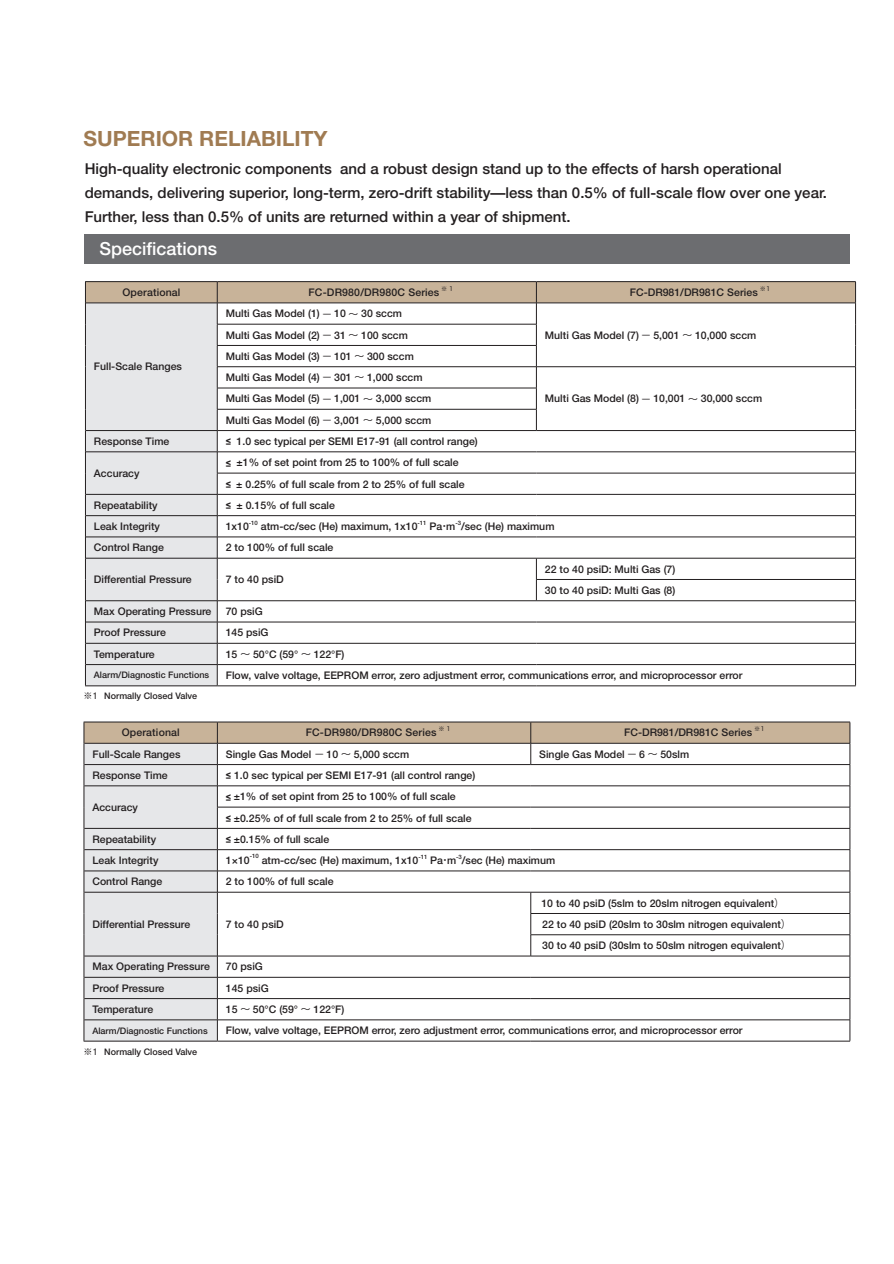
<style>
.page{position:relative;width:894px;height:1264px;background:#fff}
.page>*{position:absolute;margin:0;border:0;box-sizing:border-box;transform-origin:0 0}
.t1{font:700 21px "Helvetica Neue";color:#a07b52}
.t2{font:500 18px "Helvetica Neue";color:#fff}
.t3{font:500 15px/24px "Helvetica Neue";color:#231f20}
.t4{font:500 10.5px/21.3px "Helvetica Neue";color:#231f20}
.t5{font:500 9px "Helvetica Neue";color:#231f20}
.t6{font:6.15px "Shin Go Pro";color:#231f20}
.t7{font:500 6px "Helvetica Neue";color:#231f20}
.s1{font-family:"Gothic BBB Pro"}
.s2{font-family:"Copperplate Gothic";font-weight:700}
</style>
<div class="page">
<div style="left:84px;top:234px;width:765px;height:30px;background:#6c6d70"></div>
<svg style="left:85px;top:281px;width:771px;height:404px"></svg>
<hr style="left:85px;top:685px;width:132px;height:1px;background:#231f20">
<hr style="left:217px;top:685px;width:319px;height:1px;background:#231f20">
<hr style="left:536px;top:685px;width:319px;height:1px;background:#231f20">
<hr style="left:217px;top:1040px;width:313px;height:1px;background:#231f20">
<hr style="left:530px;top:1040px;width:319px;height:1px;background:#231f20">
<hr style="left:84px;top:721px;width:133px;height:1px;background:#231f20">
<hr style="left:217px;top:721px;width:313px;height:1px;background:#231f20">
<hr style="left:530px;top:721px;width:319px;height:1px;background:#231f20">
<svg style="left:84px;top:722px;width:766px;height:318px"></svg>
<hr style="left:84px;top:1040px;width:133px;height:1px;background:#231f20">
<p class="t1" style="left:84px;top:126px;width:245px">SUPERIOR RELIABILITY</p>
<p class="t3" style="left:85px;top:156px;width:743px">High-quality electronic components and a robust design stand up to the effects of harsh operational demands, delivering superior, long-term, zero-drift stability—less than 0.5% of full-scale flow over one year.<br>Further, less than 0.5% of units are returned within a year of shipment.</p>
<p class="t2" style="left:99px;top:238px;width:119px">Specifications</p>
<p class="t4" style="left:122px;top:281px;width:60px">Operational</p>
<p class="t4" style="left:308px;top:281px;width:132px">FC-DR980/DR980C Series</p>
<p class="t6" style="left:441px;top:284px;width:14px">※ 1</p>
<p class="t4" style="left:629px;top:281px;width:130px">FC-DR981/DR981C Series</p>
<p class="t6" style="left:759px;top:284px;width:13px">※１</p>
<p class="t4" style="left:94px;top:356px;width:89px">Full-Scale Ranges</p>
<p class="t4" style="left:226px;top:303px;width:184px">Multi Gas Model (1) <span class="s1">－</span> 10 <span class="s1">～</span> 30 sccm<br>Multi Gas Model (2) <span class="s1">－</span> 31 <span class="s1">～</span> 100 sccm</p>
<p class="t4" style="left:226px;top:345px;width:207px">Multi Gas Model (3) <span class="s1">－</span> 101 <span class="s1">～</span> 300 sccm<br>Multi Gas Model (4) <span class="s1">－</span> 301 <span class="s1">～</span> 1,000 sccm<br>Multi Gas Model (5) <span class="s1">－</span> 1,001 <span class="s1">～</span> 3,000 sccm</p>
<p class="t4" style="left:226px;top:409px;width:207px">Multi Gas Model (6) <span class="s1">－</span> 3,001 <span class="s1">～</span> 5,000 sccm</p>
<p class="t4" style="left:544px;top:324px;width:213px">Multi Gas Model (7) <span class="s1">－</span> 5,001 <span class="s1">～</span> 10,000 sccm</p>
<p class="t4" style="left:544px;top:388px;width:219px">Multi Gas Model (8) <span class="s1">－</span> 10,001 <span class="s1">～</span> 30,000 sccm</p>
<p class="t4" style="left:94px;top:430px;width:77px">Response Time</p>
<p class="t4" style="left:226px;top:430px;width:253px"><span class="s2">≤</span> 1.0 sec typical per SEMI E17-91 (all control range)</p>
<p class="t4" style="left:94px;top:462px;width:47px">Accuracy</p>
<p class="t4" style="left:226px;top:451px;width:240px"><span class="s2">≤</span> ±1% of set point from 25 to 100% of full scale <span class="s2">≤</span> ± 0.25% of full scale from 2 to 25% of full scale</p>
<p class="t4" style="left:94px;top:494px;width:65px">Repeatability</p>
<p class="t4" style="left:226px;top:494px;width:111px"><span class="s2">≤</span> ± 0.15% of full scale</p>
<p class="t4" style="left:94px;top:515px;width:67px">Leak Integrity</p>
<p class="t4" style="left:226px;top:515px;width:330px">1x10<sup>-10</sup> atm-cc/sec (He) maximum, 1x10<sup>-11</sup> Pa<span class="s1">・</span>m<sup>-3</sup>/sec (He) maximum</p>
<p class="t4" style="left:94px;top:536px;width:71px">Control Range</p>
<p class="t4" style="left:226px;top:536px;width:109px">2 to 100% of full scale</p>
<p class="t4" style="left:94px;top:568px;width:99px">Differential Pressure</p>
<p class="t4" style="left:226px;top:568px;width:59px">7 to 40 psiD</p>
<p class="t4" style="left:544px;top:558px;width:132px">22 to 40 psiD: Multi Gas (7)<br>30 to 40 psiD: Multi Gas (8)</p>
<p class="t4" style="left:94px;top:600px;width:119px">Max Operating Pressure</p>
<p class="t4" style="left:226px;top:600px;width:38px">70 psiG</p>
<p class="t4" style="left:94px;top:622px;width:73px">Proof Pressure</p>
<p class="t4" style="left:226px;top:622px;width:44px">145 psiG</p>
<p class="t4" style="left:94px;top:643px;width:62px">Temperature</p>
<p class="t4" style="left:226px;top:643px;width:120px">15 <span class="s1">～</span> 50°C (59° <span class="s1">～</span> 122°F)</p>
<p class="t5" style="left:94px;top:669px;width:117px">Alarm/Diagnostic Functions</p>
<p class="t4" style="left:226px;top:664px;width:518px">Flow, valve voltage, EEPROM error, zero adjustment error, communications error, and microprocessor error</p>
<p class="t5" style="left:84px;top:689px;width:115px"><span class="s1">※１</span> Normally Closed Valve</p>
<p class="t4" style="left:122px;top:721px;width:60px">Operational</p>
<p class="t4" style="left:306px;top:721px;width:132px">FC-DR980/DR980C Series</p>
<p class="t6" style="left:438px;top:724px;width:14px">※ 1</p>
<p class="t4" style="left:624px;top:721px;width:130px">FC-DR981/DR981C Series</p>
<p class="t6" style="left:754px;top:724px;width:13px">※１</p>
<p class="t4" style="left:92px;top:743px;width:89px">Full-Scale Ranges</p>
<p class="t4" style="left:226px;top:743px;width:185px">Single Gas Model <span class="s1">－</span> 10 <span class="s1">～</span> 5,000 sccm</p>
<p class="t4" style="left:539px;top:743px;width:151px">Single Gas Model <span class="s1">－</span> 6 <span class="s1">～</span> 50slm</p>
<p class="t4" style="left:92px;top:764px;width:77px">Response Time</p>
<p class="t4" style="left:226px;top:764px;width:251px"><span class="s2">≤</span> 1.0 sec typical per SEMI E17-91 (all control range)</p>
<p class="t4" style="left:92px;top:796px;width:47px">Accuracy</p>
<p class="t4" style="left:226px;top:785px;width:247px"><span class="s2">≤</span> ±1% of set opint from 25 to 100% of full scale<br><span class="s2">≤</span> ±0.25% of of full scale from 2 to 25% of full scale</p>
<p class="t4" style="left:92px;top:828px;width:65px">Repeatability</p>
<p class="t4" style="left:226px;top:828px;width:105px"><span class="s2">≤</span> ±0.15% of full scale</p>
<p class="t4" style="left:92px;top:849px;width:67px">Leak Integrity</p>
<p class="t4" style="left:226px;top:849px;width:25px">1×10</p>
<p class="t7" style="left:250px;top:852px;width:11px">-10</p>
<p class="t4" style="left:261px;top:849px;width:295px">atm-cc/sec (He) maximum, 1x10<sup>-11</sup> Pa<span class="s1">・</span>m<sup>-3</sup>/sec (He) maximum</p>
<p class="t4" style="left:92px;top:870px;width:71px">Control Range</p>
<p class="t4" style="left:226px;top:870px;width:109px">2 to 100% of full scale</p>
<p class="t4" style="left:92px;top:913px;width:99px">Differential Pressure</p>
<p class="t4" style="left:226px;top:913px;width:59px">7 to 40 psiD</p>
<p class="t4" style="left:541px;top:891px;width:251px">10 to 40 psiD (5slm to 20slm nitrogen equivalent<span class="s1">）<br></span>22 to 40 psiD (20slm to 30slm nitrogen equivalent<span class="s1">）<br></span>30 to 40 psiD (30slm to 50slm nitrogen equivalent<span class="s1">）</span></p>
<p class="t4" style="left:92px;top:955px;width:119px">Max Operating Pressure</p>
<p class="t4" style="left:226px;top:955px;width:38px">70 psiG</p>
<p class="t4" style="left:92px;top:977px;width:73px">Proof Pressure</p>
<p class="t4" style="left:226px;top:977px;width:44px">145 psiG</p>
<p class="t4" style="left:92px;top:998px;width:62px">Temperature</p>
<p class="t4" style="left:226px;top:998px;width:120px">15 <span class="s1">～</span> 50°C (59° <span class="s1">～</span> 122°F)</p>
<p class="t5" style="left:92px;top:1024px;width:117px">Alarm/Diagnostic Functions</p>
<p class="t4" style="left:226px;top:1019px;width:518px">Flow, valve voltage, EEPROM error, zero adjustment error, communications error, and microprocessor error</p>
<p class="t5" style="left:84px;top:1046px;width:115px"><span class="s1">※１</span> Normally Closed Valve</p>
</div>
